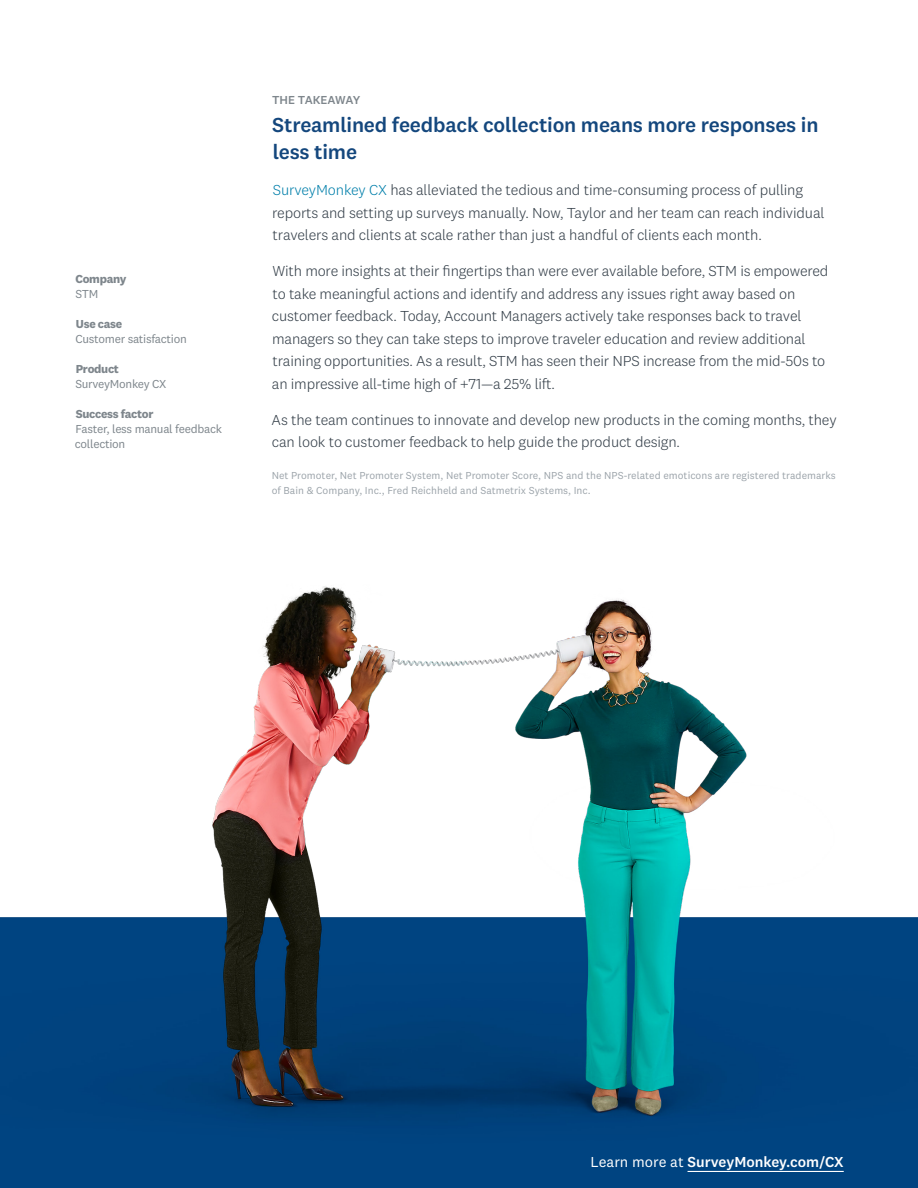
<style>
.page{position:relative;width:918px;height:1188px;background:#fff}
.page>*{position:absolute;margin:0;border:0;box-sizing:border-box;transform-origin:0 0}
.t1{font:500 21px/27px "National 2";letter-spacing:-.01em;color:#14477d}
.t2{font:300 15px/22.5px "National 2";letter-spacing:-.015em;color:#333e48}
.t3{font:500 15px "National 2";color:#fff}
.t4{font:12px/15px "National 2";letter-spacing:-.025em;color:#7e868c}
.t5{font:700 12px "National 2";letter-spacing:-.025em;color:#7e868c}
.t6{font:500 12px "National 2";color:#7e868c}
.t7{font:10.5px/15px "National 2";color:#9ca4aa}
.s1{color:#007faa}
.s2{font-weight:400}
</style>
<div class="page">
<img style="left:0;top:586px;width:918px;height:602px">
<hr style="left:688px;top:1171px;width:156px;height:1px;background:#fff">
<p class="t5" style="left:75px;top:271px;width:53px">Company</p>
<p class="t4" style="left:75px;top:286px;width:24px">STM</p>
<p class="t5" style="left:76px;top:316px;width:48px">Use case</p>
<p class="t4" style="left:76px;top:331px;width:113px">Customer satisfaction</p>
<p class="t5" style="left:76px;top:361px;width:45px">Product</p>
<p class="t4" style="left:75px;top:376px;width:93px">SurveyMonkey CX</p>
<p class="t5" style="left:76px;top:406px;width:79px">Success factor</p>
<p class="t4" style="left:75px;top:421px;width:149px">Faster, less manual feedback collection</p>
<p class="t6" style="left:272px;top:93px;width:90px">THE TAKEAWAY</p>
<h1 class="t1" style="left:272px;top:112px;width:548px">Streamlined feedback collection means more responses in less time</h1>
<p class="t2" style="left:272px;top:179px;width:554px"><span class="s1">SurveyMonkey CX</span> has alleviated the tedious and time-consuming process of pulling reports and setting up surveys manually. Now, Taylor and her team can reach individual travelers and clients at scale rather than just a handful of clients each month.</p>
<p class="t2" style="left:272px;top:260px;width:558px">With more insights at their fingertips than were ever available before, STM is empowered to take meaningful actions and identify and address any issues right away based on customer feedback. Today, Account Managers actively take responses back to travel managers so they can take steps to improve traveler education and review additional training opportunities. As a result, STM has seen their NPS increase from the mid-50s to an impressive all-time high of +71—a 25% lift.</p>
<p class="t2" style="left:272px;top:408px;width:567px">As the team continues to innovate and develop new products in the coming months, they can look to customer feedback to help guide the product design.</p>
<p class="t7" style="left:272px;top:468px;width:566px">Net Promoter, Net Promoter System, Net Promoter Score, NPS and the NPS-related emoticons are registered trademarks of Bain &amp; Company, Inc., Fred Reichheld and Satmetrix Systems, Inc.</p>
<p class="t3" style="left:591px;top:1153px;width:255px"><span class="s2">Learn more at</span> SurveyMonkey.com/CX</p>
</div>
